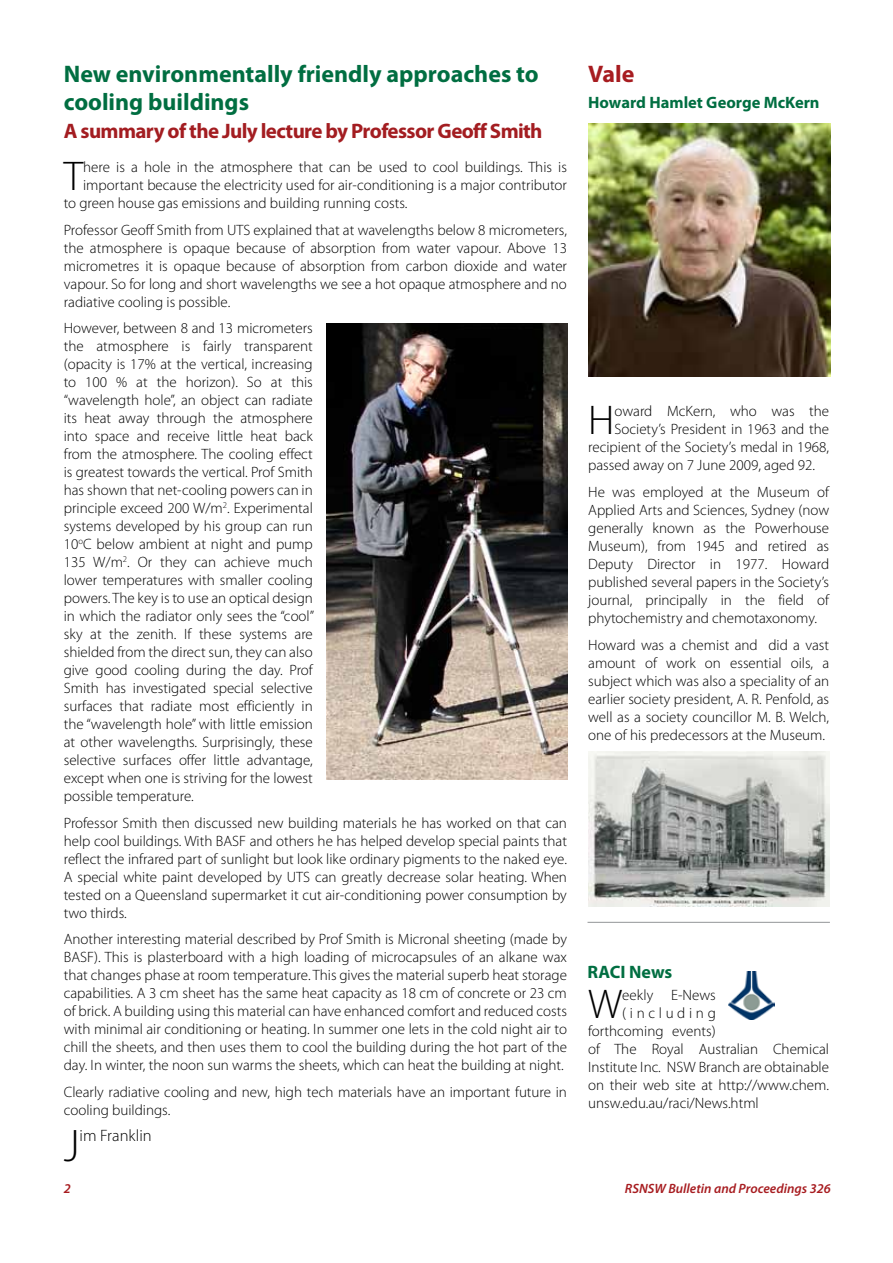
<style>
.page{position:relative;width:893px;height:1263px;background:#fff}
.page>*{position:absolute;margin:0;border:0;box-sizing:border-box;transform-origin:0 0}
.t1{font:300 45.9px "Myriad Pro";color:#000}
.t2{font:300 41.7px "Myriad Pro";color:#000}
.t3{font:700 24px/28.8px "Myriad Pro";color:#006e41}
.t4{font:700 24px "Myriad Pro";color:#a71c20}
.t5{font:700 21px "Myriad Pro";letter-spacing:-.03em;color:#a31d21}
.t6{font:700 18px "Myriad Pro";letter-spacing:-.005em;color:#006e41}
.t7{font:700 16.5px "Myriad Pro";color:#006e41}
.t8{font:300 16.5px "Myriad Pro";color:#000}
.t9{font:300 15px/18px "Myriad Pro";color:#000;text-align:justify}
.t10{font:300 15px "Myriad Pro";letter-spacing:.245em;color:#000}
.t11{font:italic 600 13.5px "Myriad Pro";color:#a71c20}
</style>
<div class="page">
<img style="left:326px;top:323px;width:242px;height:456px">
<img style="left:588px;top:124px;width:243px;height:252px">
<img style="left:588px;top:751px;width:241px;height:156px">
<hr style="left:587px;top:922px;width:243px;height:1px;background:#939598">
<img style="left:729px;top:972px;width:46px;height:48px">
<h3 class="t3" style="left:64px;top:59px;width:476px">New environmentally friendly approaches to cooling buildings</h3>
<h3 class="t5" style="left:64px;top:119px;width:480px">A summary of the July lecture by Professor Geoff Smith</h3>
<h2 class="t2" style="left:64px;top:153px;width:21px">T</h2>
<p class="t9" style="left:83px;top:159px;width:485px">here is a hole in the atmosphere that can be used to cool buildings. This is</p>
<p class="t9" style="left:83px;top:177px;width:485px">important because the electricity used for air-conditioning is a major contributor</p>
<p class="t9" style="left:64px;top:195px;width:345px">to green house gas emissions and building running costs.</p>
<p class="t9" style="left:64px;top:221px;width:505px">Professor Geoff Smith from UTS explained that at wavelengths below 8 micrometers, the atmosphere is opaque because of absorption from water vapour. Above 13 micrometres it is opaque because of absorption from carbon dioxide and water vapour. So for long and short wavelengths we see a hot opaque atmosphere and no radiative cooling is possible.</p>
<p class="t9" style="left:64px;top:320px;width:252px">However, between 8 and 13 micrometers the atmosphere is fairly transparent (opacity is 17% at the vertical, increasing to 100 % at the horizon). So at this “wavelength hole”, an object can radiate its heat away through the atmosphere into space and receive little heat back from the atmosphere. The cooling effect is greatest towards the vertical. Prof Smith has shown that net-cooling powers can in principle exceed 200 W/m<sup>2</sup>. Experimental systems developed by his group can run 10<sup>o</sup>C below ambient at night and pump 135 W/m<sup>2</sup>. Or they can achieve much lower temperatures with smaller cooling powers. The key is to use an optical design in which the radiator only sees the “cool” sky at the zenith. If these systems are shielded from the direct sun, they can also give good cooling during the day. Prof Smith has investigated special selective surfaces that radiate most efficiently in the “wavelength hole” with little emission at other wavelengths. Surprisingly, these selective surfaces offer little advantage, except when one is striving for the lowest possible temperature.</p>
<p class="t9" style="left:64px;top:814px;width:505px">Professor Smith then discussed new building materials he has worked on that can help cool buildings. With BASF and others he has helped develop special paints that reflect the infrared part of sunlight but look like ordinary pigments to the naked eye.<br>A special white paint developed by UTS can greatly decrease solar heating. When tested on a Queensland supermarket it cut air-conditioning power consumption by two thirds.</p>
<p class="t9" style="left:64px;top:931px;width:505px">Another interesting material described by Prof Smith is Micronal sheeting (made by BASF). This is plasterboard with a high loading of microcapsules of an alkane wax that changes phase at room temperature. This gives the material superb heat storage capabilities. A 3 cm sheet has the same heat capacity as 18 cm of concrete or 23 cm of brick. A building using this material can have enhanced comfort and reduced costs with minimal air conditioning or heating. In summer one lets in the cold night air to chill the sheets, and then uses them to cool the building during the hot part of the day. In winter, the noon sun warms the sheets, which can heat the building at night.</p>
<p class="t9" style="left:64px;top:1083px;width:505px">Clearly radiative cooling and new, high tech materials have an important future in cooling buildings.</p>
<h1 class="t1" style="left:64px;top:1121px;width:17px">J</h1>
<p class="t8" style="left:80px;top:1127px;width:74px">im Franklin</p>
<h3 class="t4" style="left:588px;top:60px;width:48px">Vale</h3>
<p class="t7" style="left:588px;top:94px;width:233px">Howard Hamlet George McKern</p>
<h2 class="t2" style="left:588px;top:398px;width:28px">H</h2>
<p class="t9" style="left:614px;top:403px;width:216px">oward McKern, who was the</p>
<p class="t9" style="left:614px;top:421px;width:216px">Society’s President in 1963 and the</p>
<p class="t9" style="left:588px;top:439px;width:242px">recipient of the Society’s medal in 1968,</p>
<p class="t9" style="left:588px;top:457px;width:228px">passed away on 7 June 2009, aged 92.</p>
<p class="t9" style="left:588px;top:483px;width:242px">He was employed at the Museum of Applied Arts and Sciences, Sydney (now generally known as the Powerhouse Museum), from 1945 and retired as Deputy Director in 1977. Howard published several papers in the Society’s journal, principally in the field of phytochemistry and chemotaxonomy.</p>
<p class="t9" style="left:588px;top:636px;width:242px">Howard was a chemist and did a vast amount of work on essential oils, a subject which was also a speciality of an earlier society president, A. R. Penfold, as well as a society councillor M. B. Welch, one of his predecessors at the Museum.</p>
<p class="t6" style="left:587px;top:962px;width:86px">RACI News</p>
<h2 class="t2" style="left:588px;top:981px;width:36px">W</h2>
<p class="t9" style="left:622px;top:986px;width:95px">eekly E-News</p>
<p class="t10" style="left:622px;top:1005px;width:95px">(including</p>
<p class="t9" style="left:588px;top:1022px;width:129px">forthcoming events)</p>
<p class="t9" style="left:588px;top:1040px;width:242px">of The Royal Australian Chemical</p>
<p class="t9" style="left:588px;top:1058px;width:242px">Institute Inc. NSW Branch are obtainable</p>
<p class="t9" style="left:588px;top:1076px;width:242px">on their web site at http://www.chem.</p>
<p class="t9" style="left:588px;top:1094px;width:172px">unsw.edu.au/raci/News.html</p>
<p class="t11" style="left:64px;top:1181px;width:9px">2</p>
<p class="t11" style="left:625px;top:1181px;width:207px">RSNSW Bulletin and Proceedings 326</p>
</div>
